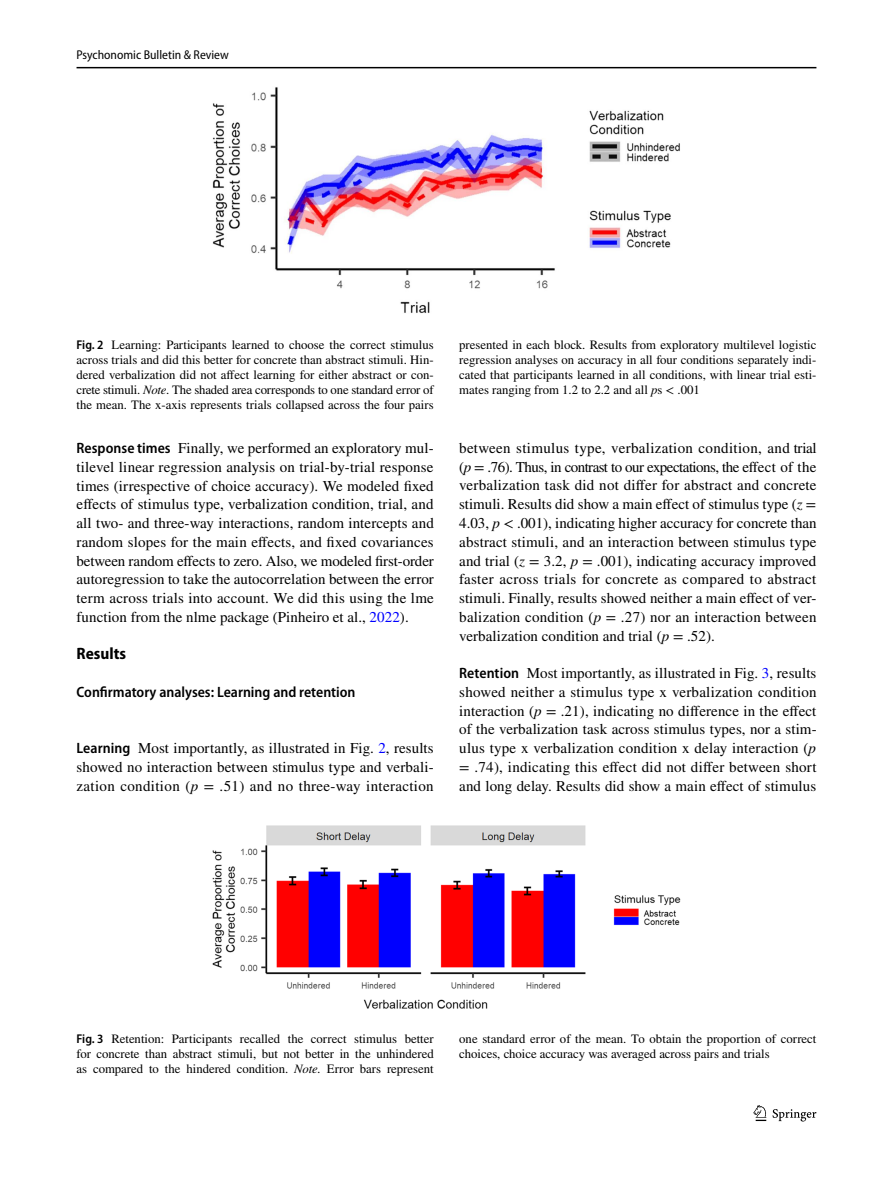
<style>
.page{position:relative;width:893px;height:1187px;background:#fff}
.page>*{position:absolute;margin:0;border:0;box-sizing:border-box;transform-origin:0 0}
.t1{font:700 semi-condensed 16.5px "Myriad Pro";color:#000}
.t2{font:15px/18.8px "STIX";letter-spacing:.005em;color:#000;text-align:justify}
.t3{font:600 semi-condensed 15px "Myriad Pro";color:#000}
.t4{font:12.75px/15px "STIX";color:#000;text-align:justify}
.t5{font:semi-condensed 12.75px "Myriad Pro";color:#000}
.s1{font-family:"Myriad Pro";font-weight:600;font-stretch:semi-condensed}
.s2{font-style:italic}
.s3{color:#00f}
</style>
<div class="page">
<hr style="left:77px;top:67px;width:739px;height:1px;background:#000">
<svg style="left:753px;top:1105px;width:13px;height:15px"></svg>
<svg style="left:773px;top:1109px;width:43px;height:12px"></svg>
<img style="left:213px;top:87px;width:467px;height:226px">
<img style="left:213px;top:825px;width:467px;height:182px">
<p class="t5" style="left:77px;top:48px;width:154px">Psychonomic Bulletin &amp; Review</p>
<p class="t4" style="left:77px;top:338px;width:359px"><span class="s1">Fig. 2</span> Learning: Participants learned to choose the correct stimulus across trials and did this better for concrete than abstract stimuli. Hin&shy;dered verbalization did not affect learning for either abstract or con&shy;crete stimuli. <span class="s2">Note</span>. The shaded area corresponds to one standard error of the mean. The x-axis represents trials collapsed across the four pairs</p>
<p class="t4" style="left:459px;top:338px;width:359px">presented in each block. Results from exploratory multilevel logistic regression analyses on accuracy in all four conditions separately indi&shy;cated that participants learned in all conditions, with linear trial esti&shy;mates ranging from 1.2 to 2.2 and all <span class="s2">p</span>s &lt; .001</p>
<p class="t2" style="left:77px;top:439px;width:359px"><span class="s1">Response times</span> Finally, we performed an exploratory mul&shy;tilevel linear regression analysis on trial-by-trial response times (irrespective of choice accuracy). We modeled fixed effects of stimulus type, verbalization condition, trial, and all two- and three-way interactions, random intercepts and random slopes for the main effects, and fixed covariances between random effects to zero. Also, we modeled first-order autoregression to take the autocorrelation between the error term across trials into account. We did this using the lme function from the nlme package (Pinheiro et al., <span class="s3">2022</span>).</p>
<p class="t1" style="left:77px;top:644px;width:51px">Results</p>
<p class="t3" style="left:77px;top:683px;width:280px">Confirmatory analyses: Learning and retention</p>
<p class="t2" style="left:77px;top:739px;width:359px"><span class="s1">Learning</span> Most importantly, as illustrated in Fig. <span class="s3">2</span>, results showed no interaction between stimulus type and verbali&shy;zation condition (<span class="s2">p</span> = .51) and no three-way interaction</p>
<p class="t2" style="left:459px;top:439px;width:359px">between stimulus type, verbalization condition, and trial (<span class="s2">p</span> = .76). Thus, in contrast to our expectations, the effect of the verbalization task did not differ for abstract and concrete stimuli. Results did show a main effect of stimulus type (<span class="s2">z</span> = 4.03, <span class="s2">p</span> &lt; .001), indicating higher accuracy for concrete than abstract stimuli, and an interaction between stimulus type and trial (<span class="s2">z</span> = 3.2, <span class="s2">p</span> = .001), indicating accuracy improved faster across trials for concrete as compared to abstract stimuli. Finally, results showed neither a main effect of ver&shy;balization condition (<span class="s2">p</span> = .27) nor an interaction between verbalization condition and trial (<span class="s2">p</span> = .52).</p>
<p class="t2" style="left:459px;top:664px;width:359px"><span class="s1">Retention</span> Most importantly, as illustrated in Fig. <span class="s3">3</span>, results showed neither a stimulus type x verbalization condition interaction (<span class="s2">p</span> = .21), indicating no difference in the effect of the verbalization task across stimulus types, nor a stim&shy;ulus type x verbalization condition x delay interaction (<span class="s2">p </span>= .74), indicating this effect did not differ between short and long delay. Results did show a main effect of stimulus</p>
<p class="t4" style="left:77px;top:1032px;width:359px"><span class="s1">Fig. 3</span> Retention: Participants recalled the correct stimulus better for concrete than abstract stimuli, but not better in the unhindered as compared to the hindered condition. <span class="s2">Note.</span> Error bars represent</p>
<p class="t4" style="left:459px;top:1032px;width:359px">one standard error of the mean. To obtain the proportion of correct choices, choice accuracy was averaged across pairs and trials</p>
</div>
